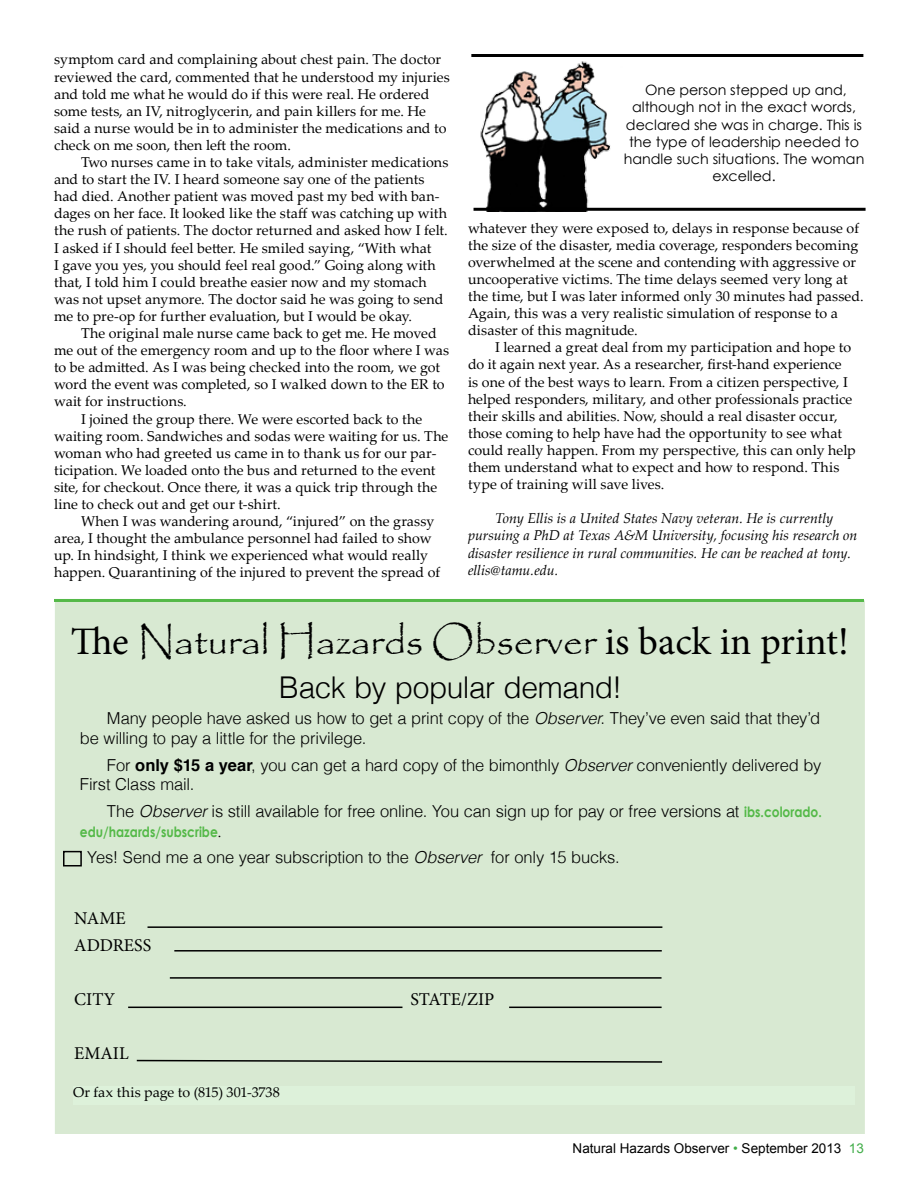
<style>
.page{position:relative;width:918px;height:1188px;background:#fff}
.page>*{position:absolute;margin:0;border:0;box-sizing:border-box;transform-origin:0 0}
.t1{font:39px "Papyrus";color:#000}
.t2{font:300 30px "Helvetica";letter-spacing:-.015em;color:#000}
.t3{font:18px/27px "Minion Pro";color:#000}
.t4{font:300 16.5px/19.8px "Helvetica";letter-spacing:-.01em;color:#000}
.t5{font:14.25px/17.1px "Palatino Linotype";color:#000}
.t6{font:italic 14.25px/17.1px "Palatino Linotype";color:#000}
.t7{font:14.25px/17.1px "Century Gothic";color:#000;text-align:center}
.t8{font:700 14.25px "Century Gothic";color:#54b948;scale:.86 1}
.t9{font:13.5px "Arial";color:#000}
.s1{font-family:"Minion Pro"}
.s2{font-style:italic}
.s3{font-weight:700}
.s4{font-family:"Century Gothic";font-weight:700;font-size:14.25px;color:#54b948}
.s5{font-family:"Palatino Linotype";font-weight:400;color:#000}
.s6{color:#41ad49}
</style>
<div class="page">
<div style="left:55px;top:600px;width:810px;height:534px;background:#d8e9d2"></div>
<div style="left:63px;top:851px;width:19px;height:15px;border:2px solid #000"></div>
<hr style="left:148px;top:926px;width:514px;height:2px;background:#000">
<hr style="left:174px;top:950px;width:488px;height:2px;background:#000">
<hr style="left:170px;top:977px;width:492px;height:2px;background:#000">
<hr style="left:128px;top:1007px;width:274px;height:1px;background:#000">
<svg style="left:135px;top:1059px;width:529px;height:4px;background:#879183"></svg>
<hr style="left:509px;top:1007px;width:153px;height:1px;background:#000">
<hr style="left:54px;top:599px;width:810px;height:3px;background:#54b948">
<div style="left:73px;top:1086px;width:782px;height:19px;background:#ddf1da"></div>
<img style="left:473px;top:61px;width:150px;height:150px">
<hr style="left:471px;top:54px;width:392px;height:3px;background:#000">
<hr style="left:474px;top:208px;width:392px;height:3px;background:#000">
<p class="t5" style="left:54px;top:50px;width:397px">symptom card and complaining about chest pain. The doctor reviewed the card, commented that he understood my injuries and told me what he would do if this were real. He ordered some tests, an IV, nitroglycerin, and pain killers for me. He said a nurse would be in to administer the medications and to check on me soon, then left the room.</p>
<p class="t5" style="left:54px;top:153px;width:396px;text-indent:27px">Two nurses came in to take vitals, administer medications and to start the IV. I heard someone say one of the patients had died. Another patient was moved past my bed with ban&shy;dages on her face. It looked like the staff was catching up with the rush of patients. The doctor returned and asked how I felt.<br>I asked if I should feel better. He smiled saying, “With what<br>I gave you yes, you should feel real good.” Going along with that, I told him I could breathe easier now and my stomach was not upset anymore. The doctor said he was going to send me to pre-op for further evaluation, but I would be okay.</p>
<p class="t5" style="left:81px;top:324px;width:357px">The original male nurse came back to get me. He moved</p>
<p class="t5" style="left:54px;top:341px;width:397px">me out of the emergency room and up to the floor where I was</p>
<p class="t5" style="left:54px;top:358px;width:388px">to be admitted. As I was being checked into the room, we got</p>
<p class="t5" style="left:54px;top:375px;width:392px">word the event was completed, so I walked down to the ER to</p>
<p class="t5" style="left:54px;top:392px;width:134px">wait for instructions.</p>
<p class="t5" style="left:81px;top:410px;width:343px">I joined the group there. We were escorted back to the</p>
<p class="t5" style="left:54px;top:427px;width:396px">waiting room. Sandwiches and sodas were waiting for us. The</p>
<p class="t5" style="left:54px;top:444px;width:384px">woman who had greeted us came in to thank us for our par-</p>
<p class="t5" style="left:54px;top:461px;width:383px">ticipation. We loaded onto the bus and returned to the event</p>
<p class="t5" style="left:54px;top:478px;width:385px">site, for checkout. Once there, it was a quick trip through the</p>
<p class="t5" style="left:54px;top:495px;width:228px">line to check out and get our t-shirt.</p>
<p class="t5" style="left:81px;top:512px;width:355px">When I was wandering around, “injured” on the grassy</p>
<p class="t5" style="left:54px;top:529px;width:379px">area, I thought the ambulance personnel had failed to show</p>
<p class="t5" style="left:54px;top:546px;width:376px">up. In hindsight, I think we experienced what would really</p>
<p class="t5" style="left:54px;top:563px;width:388px">happen. Quarantining of the injured to prevent the spread of</p>
<p class="t7" style="left:624px;top:81px;width:242px">One person stepped up and, although not in the exact words, declared she was in charge. This is the type of leadership needed to handle such situations. The woman excelled.</p>
<p class="t5" style="left:468px;top:219px;width:397px">whatever they were exposed to, delays in response because of the size of the disaster, media coverage, responders becoming overwhelmed at the scene and contending with aggressive or uncooperative victims. The time delays seemed very long at the time, but I was later informed only 30 minutes had passed.<br>Again, this was a very realistic simulation of response to a disaster of this magnitude.</p>
<p class="t5" style="left:468px;top:338px;width:389px;text-indent:27px">I learned a great deal from my participation and hope to do it again next year. As a researcher, first-hand experience<br>is one of the best ways to learn. From a citizen perspective, I helped responders, military, and other professionals practice their skills and abilities. Now, should a real disaster occur, those coming to help have had the opportunity to see what could really happen. From my perspective, this can only help them understand what to expect and how to respond. This type of training will save lives.</p>
<p class="t6" style="left:468px;top:509px;width:391px;text-indent:27px">Tony Ellis is a United States Navy veteran. He is currently pursuing a PhD at Texas A&amp;M University, focusing his research on disaster resilience in rural communities. He can be reached at tony. ellis@tamu.edu.</p>
<h1 class="t1" style="left:71px;top:618px;width:780px"><span class="s1">The</span> Natural Hazards Observer <span class="s1">is back in print!</span></h1>
<h2 class="t2" style="left:279px;top:663px;width:345px">Back by popular demand!</h2>
<p class="t4" style="left:80px;top:708px;width:742px;text-indent:27px">Many people have asked us how to get a print copy of the <span class="s2">Observer</span>. They’ve even said that they’d be willing to pay a little for the privilege.</p>
<p class="t4" style="left:80px;top:754px;width:743px;text-indent:27px">For <span class="s3">only $15 a year</span>, you can get a hard copy of the bimonthly <span class="s2">Observer</span> conveniently delivered by<br>First Class mail.</p>
<p class="t4" style="left:107px;top:800px;width:716px">The <span class="s2">Observer</span> is still available for free online. You can sign up for pay or free versions at <span class="s4">ibs.colorado.</span></p>
<p class="t8" style="left:80px;top:821px;width:166px">edu/hazards/subscribe<span class="s5">.</span></p>
<p class="t4" style="left:87px;top:847px;width:534px">Yes! Send me a one year subscription to the <span class="s2">Observer</span> for only 15 bucks.</p>
<p class="t3" style="left:74px;top:905px;width:79px">NAME<br>ADDRESS</p>
<p class="t3" style="left:74px;top:986px;width:43px">CITY</p>
<p class="t3" style="left:410px;top:986px;width:85px">STATE/ZIP</p>
<p class="t3" style="left:74px;top:1040px;width:56px">EMAIL</p>
<p class="t5" style="left:73px;top:1083px;width:208px">Or fax this page to (815) 301-3738</p>
<p class="t9" style="left:573px;top:1139px;width:293px">Natural Hazards Observer <span class="s6">•</span> September 2013 <span class="s6">13</span></p>
</div>
